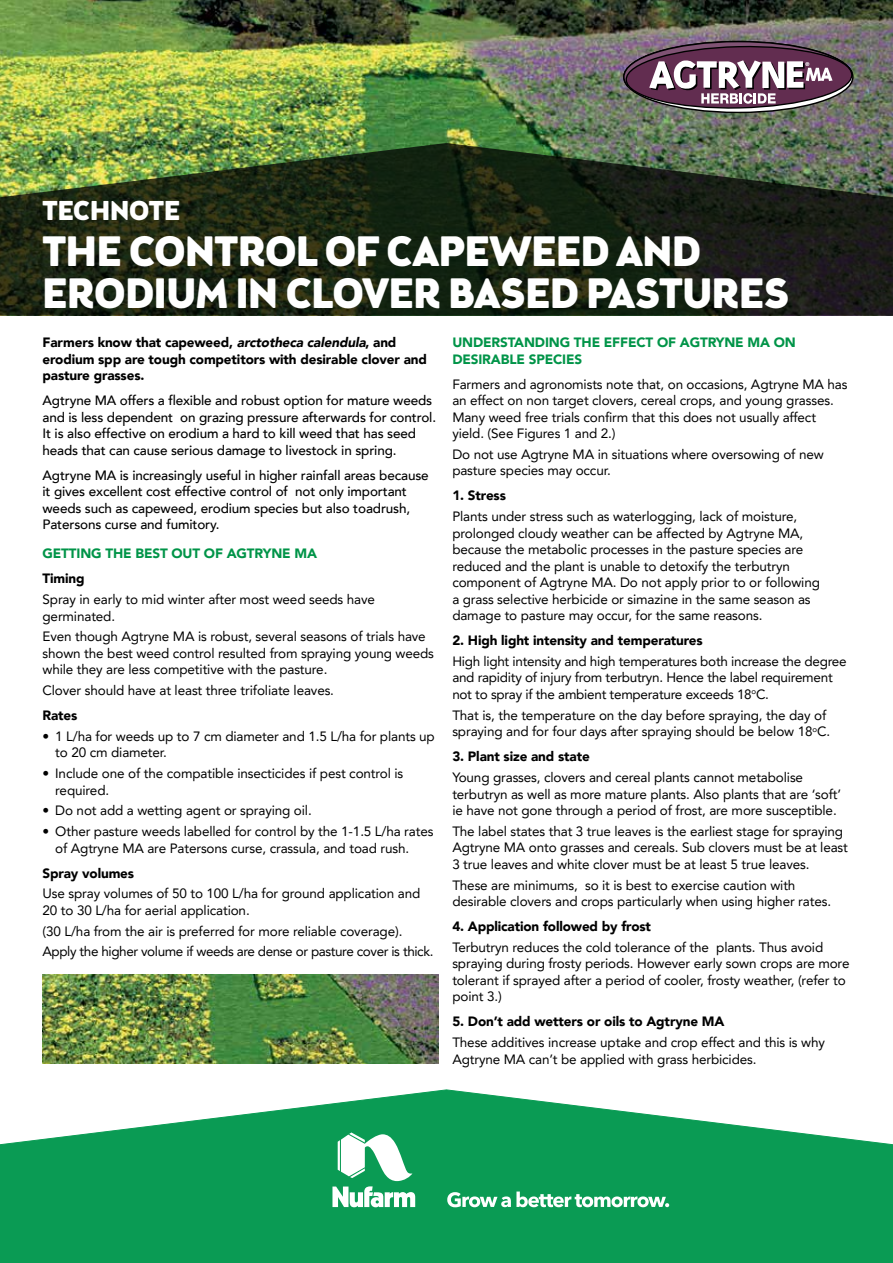
<style>
.page{position:relative;width:893px;height:1263px;background:#fff}
.page>*{position:absolute;margin:0;border:0;box-sizing:border-box;transform-origin:0 0}
.t1{font:900 42px/42px "Brooklyn Samuels Five";letter-spacing:-.01em;color:#fff}
.t2{font:900 27px "Brooklyn Samuels Five";color:#fff}
.t3{font:13.5px/16.5px "Avenir LT Pro";letter-spacing:-.01em;color:#000}
.t4{font:500 13.5px/16.5px "Avenir LT";letter-spacing:-.01em;color:#000}
.t5{font:900 13.5px/16.5px "Avenir LT Pro";letter-spacing:-.01em;color:#000}
.t6{font:13.5px/20.7px "Avenir LT Pro";letter-spacing:-.03em;color:#000}
.t7{font:900 13.5px/16.5px "Avenir LT Pro";letter-spacing:-.01em;color:#009448}
.t8{font:800 5.4px "Helvetica Neue LT Pro";color:#fff;scale:.93 1}
.s1{font-style:italic}
</style>
<div class="page">
<img style="left:0;top:0;width:893px;height:143px">
<img style="left:0;top:143px;width:893px;height:173px">
<svg style="left:0;top:1090px;width:893px;height:173px"></svg>
<svg style="left:332px;top:1132px;width:83px;height:75px"></svg>
<svg style="left:447px;top:1191px;width:222px;height:16px"></svg>
<svg style="left:622px;top:40px;width:232px;height:71px"></svg>
<img style="left:43px;top:974px;width:395px;height:89px">
<p class="t8" style="left:805px;top:61px;width:6px">®</p>
<h2 class="t2" style="left:43px;top:195px;width:139px">TECHNOTE</h2>
<h1 class="t1" style="left:43px;top:235px;width:748px">THE CONTROL OF CAPEWEED AND<br>ERODIUM IN CLOVER BASED PASTURES</h1>
<p class="t5" style="left:43px;top:334px;width:386px">Farmers know that capeweed, <span class="s1">arctotheca calendula</span>, and erodium spp are tough competitors with desirable clover and pasture grasses.</p>
<p class="t4" style="left:43px;top:393px;width:395px">Agtryne MA offers a flexible and robust option for mature weeds and is less dependent on grazing pressure afterwards for control.<br>It is also effective on erodium a hard to kill weed that has seed heads that can cause serious damage to livestock in spring.</p>
<p class="t4" style="left:43px;top:467px;width:388px">Agtryne MA is increasingly useful in higher rainfall areas because it gives excellent cost effective control of not only important weeds such as capeweed, erodium species but also toadrush, Patersons curse and fumitory.</p>
<p class="t7" style="left:43px;top:545px;width:276px">GETTING THE BEST OUT OF AGTRYNE MA</p>
<p class="t5" style="left:43px;top:570px;width:44px">Timing</p>
<p class="t3" style="left:43px;top:591px;width:334px">Spray in early to mid winter after most weed seeds have germinated.</p>
<p class="t3" style="left:43px;top:628px;width:393px">Even though Agtryne MA is robust, several seasons of trials have shown the best weed control resulted from spraying young weeds while they are less competitive with the pasture.</p>
<p class="t3" style="left:43px;top:682px;width:293px">Clover should have at least three trifoliate leaves.</p>
<p class="t5" style="left:43px;top:707px;width:36px">Rates</p>
<p class="t3" style="left:55px;top:728px;width:381px;text-indent:-13px">• 1 L/ha for weeds up to 7 cm diameter and 1.5 L/ha for plants up to 20 cm diameter.</p>
<p class="t3" style="left:55px;top:765px;width:350px;text-indent:-13px">• Include one of the compatible insecticides if pest control is required.</p>
<p class="t3" style="left:43px;top:802px;width:271px">• Do not add a wetting agent or spraying oil.</p>
<p class="t3" style="left:55px;top:823px;width:380px;text-indent:-13px">• Other pasture weeds labelled for control by the 1-1.5 L/ha rates of Agtryne MA are Patersons curse, crassula, and toad rush.</p>
<p class="t5" style="left:43px;top:865px;width:93px">Spray volumes</p>
<p class="t3" style="left:43px;top:885px;width:379px">Use spray volumes of 50 to 100 L/ha for ground application and<br>20 to 30 L/ha for aerial application.</p>
<p class="t6" style="left:43px;top:920px;width:392px">(30 L/ha from the air is preferred for more reliable coverage).<br>Apply the higher volume if weeds are dense or pasture cover is thick.</p>
<p class="t7" style="left:452px;top:334px;width:345px">UNDERSTANDING THE EFFECT OF AGTRYNE MA ON<br>DESIRABLE SPECIES</p>
<p class="t3" style="left:452px;top:376px;width:397px">Farmers and agronomists note that, on occasions, Agtryne MA has an effect on non target clovers, cereal crops, and young grasses.<br>Many weed free trials confirm that this does not usually affect yield. (See Figures 1 and 2.)</p>
<p class="t3" style="left:452px;top:446px;width:373px">Do not use Agtryne MA in situations where oversowing of new pasture species may occur.</p>
<p class="t5" style="left:452px;top:487px;width:55px">1. Stress</p>
<p class="t3" style="left:452px;top:508px;width:369px">Plants under stress such as waterlogging, lack of moisture, prolonged cloudy weather can be affected by Agtryne MA, because the metabolic processes in the pasture species are reduced and the plant is unable to detoxify the terbutryn component of Agtryne MA. Do not apply prior to or following a grass selective herbicide or simazine in the same season as damage to pasture may occur, for the same reasons.</p>
<p class="t5" style="left:452px;top:632px;width:252px">2. High light intensity and temperatures</p>
<p class="t3" style="left:452px;top:653px;width:396px">High light intensity and high temperatures both increase the degree and rapidity of injury from terbutryn. Hence the label requirement not to spray if the ambient temperature exceeds 18<sup>o</sup>C.</p>
<p class="t3" style="left:452px;top:707px;width:379px">That is, the temperature on the day before spraying, the day of spraying and for four days after spraying should be below 18<sup>o</sup>C.</p>
<p class="t5" style="left:452px;top:748px;width:139px">3. Plant size and state</p>
<p class="t3" style="left:452px;top:769px;width:390px">Young grasses, clovers and cereal plants cannot metabolise terbutryn as well as more mature plants. Also plants that are ‘soft’ ie have not gone through a period of frost, are more susceptible.</p>
<p class="t3" style="left:452px;top:823px;width:397px">The label states that 3 true leaves is the earliest stage for spraying<br>Agtryne MA onto grasses and cereals. Sub clovers must be at least<br>3 true leaves and white clover must be at least 5 true leaves.</p>
<p class="t3" style="left:452px;top:876px;width:380px">These are minimums, so it is best to exercise caution with desirable clovers and crops particularly when using higher rates.</p>
<p class="t5" style="left:452px;top:918px;width:200px">4. Application followed by frost</p>
<p class="t3" style="left:452px;top:939px;width:399px">Terbutryn reduces the cold tolerance of the plants. Thus avoid spraying during frosty periods. However early sown crops are more tolerant if sprayed after a period of cooler, frosty weather, (refer to point 3.)</p>
<p class="t5" style="left:452px;top:1013px;width:274px">5. Don’t add wetters or oils to Agtryne MA</p>
<p class="t3" style="left:452px;top:1034px;width:374px">These additives increase uptake and crop effect and this is why<br>Agtryne MA can’t be applied with grass herbicides.</p>
</div>
